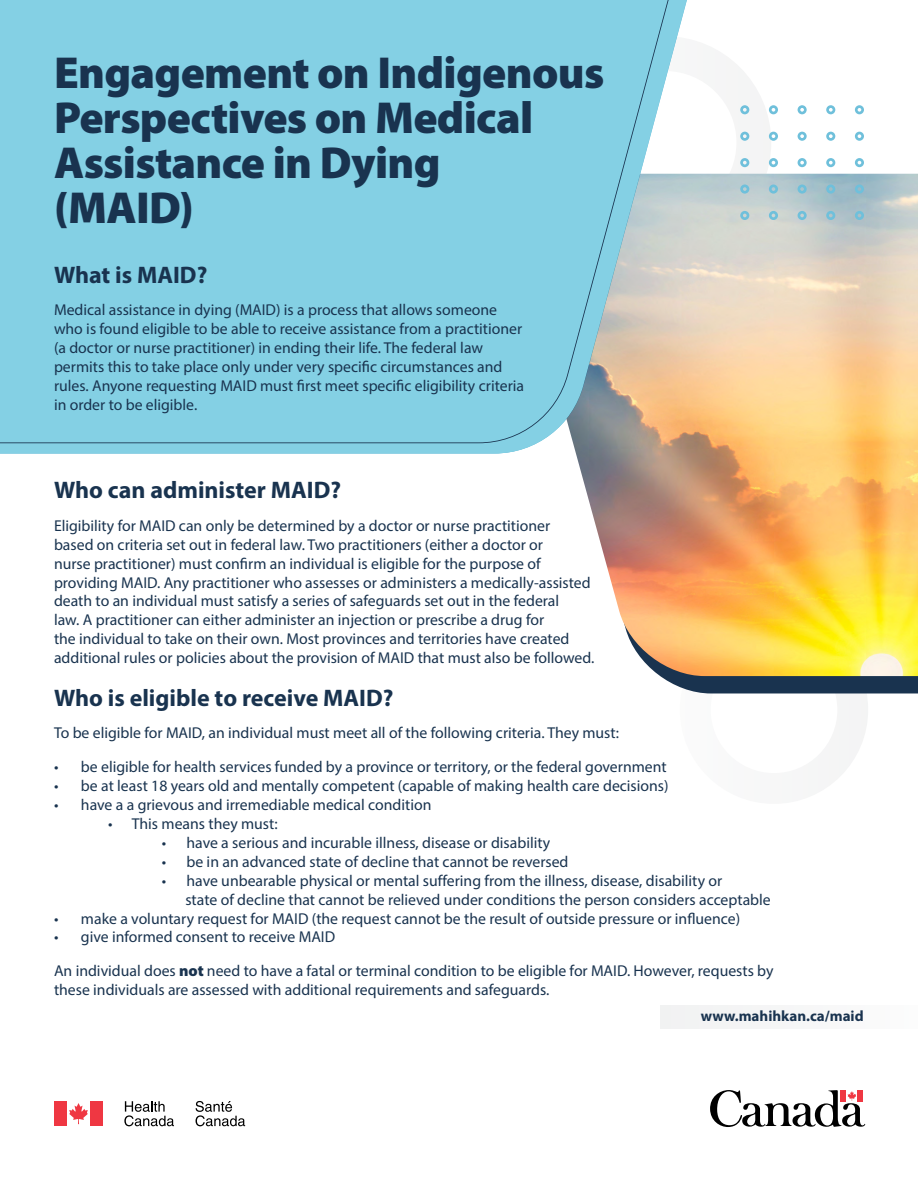
<style>
.page{position:relative;width:918px;height:1188px;background:#fff}
.page>*{position:absolute;margin:0;border:0;box-sizing:border-box;transform-origin:0 0}
.t1{font:900 45px/45px "Myriad Pro";letter-spacing:-.015em;color:#19334f}
.t2{font:700 24px "Myriad Pro";color:#19334f}
.t3{font:15.75px/18.9px "Myriad Pro";color:#19334f}
.t4{font:700 15px "Myriad Pro";color:#19334f}
.s1{font-weight:900}
</style>
<div class="page">
<svg style="left:695px;top:66px;width:76px;height:108px"></svg>
<svg style="left:703px;top:693px;width:165px;height:84px"></svg>
<svg style="left:660px;top:676px;width:258px;height:17px;background:#284059"></svg>
<img style="left:575px;top:174px;width:343px;height:502px">
<div style="left:660px;top:1005px;width:258px;height:23px;background:#f6f6f7"></div>
<svg style="left:0;top:0;width:695px;height:453px"></svg>
<svg style="left:0;top:0;width:680px;height:443px;background:#89cee0"></svg>
<svg style="left:710px;top:1090px;width:155px;height:37px"></svg>
<div style="left:54px;top:1101px;width:12px;height:25px;background:#ef3742"></div>
<svg style="left:69px;top:1103px;width:19px;height:21px"></svg>
<div style="left:91px;top:1101px;width:12px;height:25px;background:#ef3742"></div>
<svg style="left:124px;top:1101px;width:50px;height:25px"></svg>
<svg style="left:196px;top:1101px;width:49px;height:25px"></svg>
<svg style="left:740px;top:211px;width:9px;height:9px"></svg>
<svg style="left:769px;top:211px;width:9px;height:9px"></svg>
<svg style="left:798px;top:211px;width:9px;height:9px"></svg>
<svg style="left:826px;top:211px;width:9px;height:9px"></svg>
<svg style="left:855px;top:211px;width:9px;height:9px"></svg>
<svg style="left:740px;top:185px;width:9px;height:9px"></svg>
<svg style="left:769px;top:185px;width:9px;height:9px"></svg>
<svg style="left:798px;top:185px;width:9px;height:9px"></svg>
<svg style="left:826px;top:185px;width:9px;height:9px"></svg>
<svg style="left:855px;top:185px;width:9px;height:9px"></svg>
<svg style="left:740px;top:158px;width:9px;height:9px"></svg>
<svg style="left:769px;top:158px;width:9px;height:9px"></svg>
<svg style="left:798px;top:158px;width:9px;height:9px"></svg>
<svg style="left:826px;top:158px;width:9px;height:9px"></svg>
<svg style="left:855px;top:158px;width:9px;height:9px"></svg>
<svg style="left:740px;top:132px;width:9px;height:9px"></svg>
<svg style="left:769px;top:132px;width:9px;height:9px"></svg>
<svg style="left:798px;top:132px;width:9px;height:9px"></svg>
<svg style="left:826px;top:132px;width:9px;height:9px"></svg>
<svg style="left:855px;top:132px;width:9px;height:9px"></svg>
<svg style="left:740px;top:105px;width:9px;height:9px"></svg>
<svg style="left:769px;top:105px;width:9px;height:9px"></svg>
<svg style="left:798px;top:105px;width:9px;height:9px"></svg>
<svg style="left:826px;top:105px;width:9px;height:9px"></svg>
<svg style="left:855px;top:105px;width:9px;height:9px"></svg>
<h1 class="t1" style="left:54px;top:48px;width:552px">Engagement on Indigenous<br>Perspectives on Medical<br>Assistance in Dying<br>(MAID)</h1>
<h2 class="t2" style="left:54px;top:259px;width:155px">What is MAID?</h2>
<p class="t3" style="left:54px;top:300px;width:472px">Medical assistance in dying (MAID) is a process that allows someone who is found eligible to be able to receive assistance from a practitioner (a doctor or nurse practitioner) in ending their life. The federal law permits this to take place only under very specific circumstances and rules. Anyone requesting MAID must first meet specific eligibility criteria in order to be eligible.</p>
<h2 class="t2" style="left:54px;top:475px;width:289px">Who can administer MAID?</h2>
<p class="t3" style="left:54px;top:516px;width:542px">Eligibility for MAID can only be determined by a doctor or nurse practitioner<br>based on criteria set out in federal law. Two practitioners (either a doctor or<br>nurse practitioner) must confirm an individual is eligible for the purpose of providing MAID. Any practitioner who assesses or administers a medically-assisted death to an individual must satisfy a series of safeguards set out in the federal<br>law. A practitioner can either administer an injection or prescribe a drug for<br>the individual to take on their own. Most provinces and territories have created additional rules or policies about the provision of MAID that must also be followed.</p>
<h2 class="t2" style="left:54px;top:682px;width:341px">Who is eligible to receive MAID?</h2>
<p class="t3" style="left:54px;top:724px;width:567px">To be eligible for MAID, an individual must meet all of the following criteria. They must:</p>
<p class="t3" style="left:54px;top:757px;width:614px">• be eligible for health services funded by a province or territory, or the federal government</p>
<p class="t3" style="left:54px;top:776px;width:616px">• be at least 18 years old and mentally competent (capable of making health care decisions)</p>
<p class="t3" style="left:54px;top:795px;width:379px">• have a a grievous and irremediable medical condition</p>
<p class="t3" style="left:108px;top:814px;width:171px">• This means they must:</p>
<p class="t3" style="left:162px;top:833px;width:390px">• have a serious and incurable illness, disease or disability</p>
<p class="t3" style="left:162px;top:852px;width:408px">• be in an advanced state of decline that cannot be reversed</p>
<p class="t3" style="left:185px;top:871px;width:587px;text-indent:-23px">• have unbearable physical or mental suffering from the illness, disease, disability or<br>state of decline that cannot be relieved under conditions the person considers acceptable</p>
<p class="t3" style="left:54px;top:909px;width:688px">• make a voluntary request for MAID (the request cannot be the result of outside pressure or influence)</p>
<p class="t3" style="left:54px;top:920px;width:721px;line-height:33.9px">• give informed consent to receive MAID<br>An individual does <span class="s1">not</span> need to have a fatal or terminal condition to be eligible for MAID. However, requests by</p>
<p class="t3" style="left:54px;top:980px;width:497px">these individuals are assessed with additional requirements and safeguards.</p>
<p class="t4" style="left:701px;top:1006px;width:164px">www.mahihkan.ca/maid</p>
</div>
